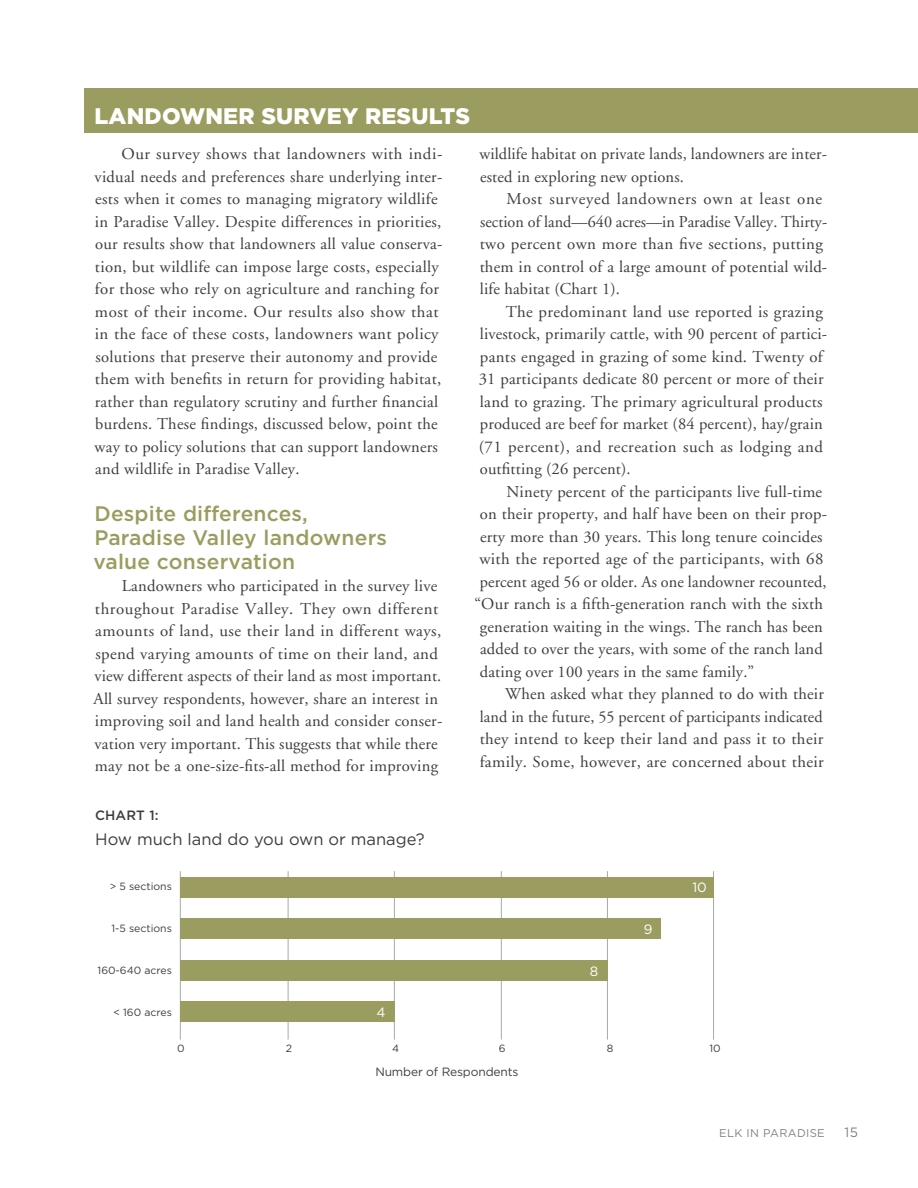
<style>
.page{position:relative;width:918px;height:1188px;background:#fff}
.page>*{position:absolute;margin:0;border:0;box-sizing:border-box;transform-origin:0 0}
.Body_Copy{font:900 22.5px "Gotham";letter-spacing:.01em;color:#fff}
.Body_Copy-2{font:500 21px/24px "Gotham";letter-spacing:.01em;color:#9a9d5f}
.Body_Copy-3{font:16.5px/22.5px "Adobe Garamond";letter-spacing:.015em;color:#3e3e3f}
.SUBHEADING{font:16.5px "Gotham";color:#3e3e3f}
.SUBHEADING-2{font:500 13.5px "Gotham";letter-spacing:.01em;color:#3e3e3f}
.table_source{font:13.5px "Gotham";color:#fff}
.t1{font:13.5px "Gotham";color:#808285}
.table_source-2{font:12px "Gotham";letter-spacing:-.01em;color:#3e3e3f}
.t2{font:11.25px "Gotham";letter-spacing:.03em;color:#808285}
.table_source-3{font:10.5px "Gotham";color:#3e3e3f}
</style>
<div class="page">
<div style="left:84px;top:88px;width:834px;height:44px;background:#9a9d5f"></div>
<hr style="left:180px;top:871px;width:1px;height:169px;background:#a8a9ad">
<hr style="left:288px;top:871px;width:1px;height:169px;background:#a8a9ad">
<hr style="left:394px;top:871px;width:1px;height:169px;background:#a8a9ad">
<hr style="left:501px;top:871px;width:1px;height:169px;background:#a8a9ad">
<hr style="left:607px;top:871px;width:1px;height:169px;background:#a8a9ad">
<hr style="left:713px;top:871px;width:1px;height:169px;background:#a8a9ad">
<div style="left:180px;top:877px;width:534px;height:20px;background:#9a9d5f"></div>
<div style="left:180px;top:919px;width:480px;height:20px;background:#9a9d5f"></div>
<div style="left:180px;top:960px;width:428px;height:20px;background:#9a9d5f"></div>
<div style="left:180px;top:1002px;width:215px;height:20px;background:#9a9d5f"></div>
<p class="Body_Copy" style="left:94px;top:101px;width:377px">LANDOWNER SURVEY RESULTS</p>
<p class="Body_Copy-3" style="left:95px;top:143px;width:349px;text-indent:27px">Our survey shows that landowners with indi&shy;vidual needs and preferences share underlying inter&shy;ests when it comes to managing migratory wildlife in Paradise Valley. Despite differences in priorities, our results show that landowners all value conserva&shy;tion, but wildlife can impose large costs, especially for those who rely on agriculture and ranching for most of their income. Our results also show that in the face of these costs, landowners want policy solutions that preserve their autonomy and provide them with benefits in return for providing habitat, rather than regulatory scrutiny and further financial burdens. These findings, discussed below, point the way to policy solutions that can support landowners and wildlife in Paradise Valley.</p>
<p class="Body_Copy-2" style="left:93px;top:501px;width:295px">Despite differences,<br>Paradise Valley landowners value conservation</p>
<p class="Body_Copy-3" style="left:94px;top:575px;width:350px;text-indent:28px">Landowners who participated in the survey live throughout Paradise Valley. They own different amounts of land, use their land in different ways, spend varying amounts of time on their land, and view different aspects of their land as most important.<br>All survey respondents, however, share an interest in improving soil and land health and consider conser&shy;vation very important. This suggests that while there may not be a one-size-fits-all method for improving</p>
<p class="SUBHEADING-2" style="left:95px;top:806px;width:65px">CHART 1:</p>
<p class="SUBHEADING" style="left:95px;top:829px;width:331px">How much land do you own or manage?</p>
<p class="table_source-3" style="left:110px;top:879px;width:64px">&gt; 5 sections</p>
<p class="table_source-3" style="left:111px;top:921px;width:62px">1-5 sections</p>
<p class="table_source-3" style="left:98px;top:963px;width:76px">160-640 acres</p>
<p class="table_source-3" style="left:113px;top:1005px;width:60px">&lt; 160 acres</p>
<p class="table_source" style="left:376px;top:1004px;width:11px">4</p>
<p class="Body_Copy-3" style="left:479px;top:143px;width:349px">wildlife habitat on private lands, landowners are inter&shy;ested in exploring new options.</p>
<p class="Body_Copy-3" style="left:480px;top:188px;width:349px;text-indent:27px">Most surveyed landowners own at least one section of land—640 acres—in Paradise Valley. Thirty&shy;two percent own more than five sections, putting them in control of a large amount of potential wild&shy;life habitat (Chart 1).</p>
<p class="Body_Copy-3" style="left:479px;top:301px;width:350px;text-indent:27px">The predominant land use reported is grazing livestock, primarily cattle, with 90 percent of partici&shy;pants engaged in grazing of some kind. Twenty of 31 participants dedicate 80 percent or more of their land to grazing. The primary agricultural products produced are beef for market (84 percent), hay/grain (71 percent), and recreation such as lodging and outfitting (26 percent).</p>
<p class="Body_Copy-3" style="left:506px;top:481px;width:317px">Ninety percent of the participants live full-time</p>
<p class="Body_Copy-3" style="left:480px;top:503px;width:349px">on their property, and half have been on their prop-</p>
<p class="Body_Copy-3" style="left:480px;top:526px;width:344px">erty more than 30 years. This long tenure coincides</p>
<p class="Body_Copy-3" style="left:479px;top:548px;width:346px">with the reported age of the participants, with 68</p>
<p class="Body_Copy-3" style="left:480px;top:571px;width:348px">percent aged 56 or older. As one landowner recounted,</p>
<p class="Body_Copy-3" style="left:474px;top:593px;width:350px">“Our ranch is a fifth-generation ranch with the sixth</p>
<p class="Body_Copy-3" style="left:480px;top:616px;width:344px">generation waiting in the wings. The ranch has been</p>
<p class="Body_Copy-3" style="left:480px;top:638px;width:344px">added to over the years, with some of the ranch land</p>
<p class="Body_Copy-3" style="left:480px;top:661px;width:276px">dating over 100 years in the same family.”</p>
<p class="Body_Copy-3" style="left:480px;top:683px;width:346px;text-align:justify;text-indent:26px">When asked what they planned to do with their land in the future, 55 percent of participants indicated they intend to keep their land and pass it to their family. Some, however, are concerned about their</p>
<p class="table_source" style="left:590px;top:962px;width:10px">8</p>
<p class="table_source" style="left:644px;top:920px;width:10px">9</p>
<p class="table_source" style="left:693px;top:879px;width:16px">10</p>
<p class="table_source-3" style="left:177px;top:1041px;width:9px">0</p>
<p class="table_source-3" style="left:286px;top:1041px;width:8px">2</p>
<p class="table_source-3" style="left:392px;top:1041px;width:9px">4</p>
<p class="table_source-3" style="left:499px;top:1041px;width:8px">6</p>
<p class="table_source-3" style="left:607px;top:1041px;width:8px">8</p>
<p class="table_source-3" style="left:709px;top:1041px;width:13px">10</p>
<p class="table_source-2" style="left:375px;top:1064px;width:145px">Number of Respondents</p>
<p class="t2" style="left:719px;top:1126px;width:107px">ELK IN PARADISE</p>
<p class="t1" style="left:845px;top:1124px;width:15px">15</p>
</div>
